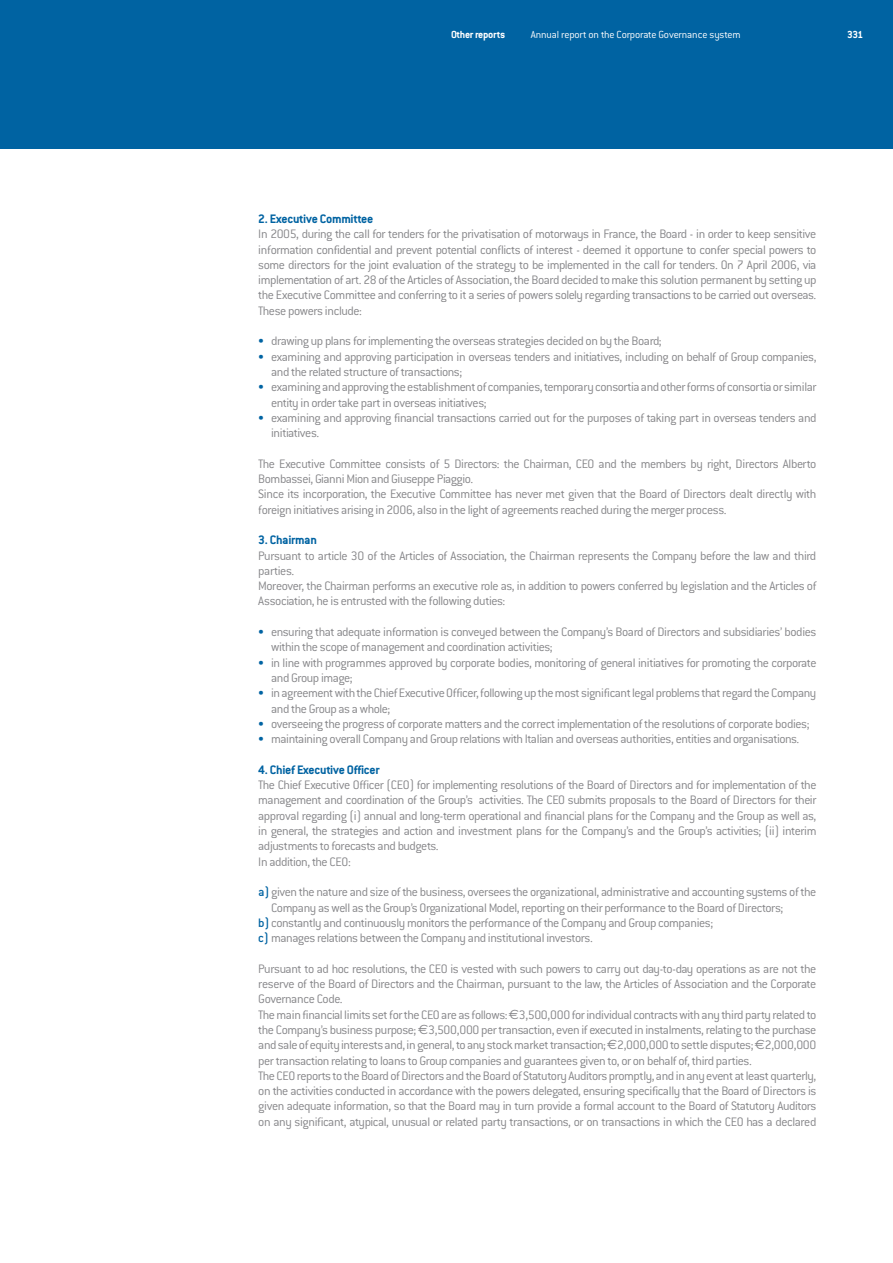
<style>
.page{position:relative;width:893px;height:1263px;background:#fff}
.page>*{position:absolute;margin:0;border:0;box-sizing:border-box;transform-origin:0 0}
.t1{font:300 13.5px/15.3px "Conduit ITC";letter-spacing:-.035em;color:#868689}
.t2{font:700 13.5px "Conduit ITC";letter-spacing:-.02em;color:#0063a2}
.t3{font:300 11.25px "Conduit ITC";letter-spacing:-.015em;color:#fff}
.t4{font:700 11.25px "Conduit ITC";color:#fff}
.s1{color:#0063a2}
.s2{font-weight:500;color:#0063a2}
.s3{font-family:"Euro Sans";font-weight:400}
</style>
<div class="page">
<div style="left:0;top:0;width:893px;height:149px;background:#0063a2"></div>
<p class="t4" style="left:451px;top:28px;width:56px">Other reports</p>
<p class="t3" style="left:531px;top:29px;width:211px">Annual report on the Corporate Governance system</p>
<p class="t4" style="left:847px;top:28px;width:18px">331</p>
<p class="t2" style="left:258px;top:211px;width:117px">2. Executive Committee</p>
<p class="t1" style="left:258px;top:226px;width:560px;text-align:justify">In 2005, during the call for tenders for the privatisation of motorways in France, the Board - in order to keep sensitive information confidential and prevent potential conflicts of interest - deemed it opportune to confer special powers to some directors for the joint evaluation of the strategy to be implemented in the call for tenders. On 7 April 2006, via implementation of art. 28 of the Articles of Association, the Board decided to make this solution permanent by setting up the Executive Committee and conferring to it a series of powers solely regarding transactions to be carried out overseas.<br>These powers include:</p>
<p class="t1" style="left:258px;top:333px;width:405px"><span class="s1">•</span> drawing up plans for implementing the overseas strategies decided on by the Board;</p>
<p class="t1" style="left:271px;top:349px;width:547px;text-indent:-13px"><span class="s1">•</span> examining and approving participation in overseas tenders and initiatives, including on behalf of Group companies, and the related structure of transactions;</p>
<p class="t1" style="left:271px;top:379px;width:547px;text-indent:-13px"><span class="s1">•</span> examining and approving the establishment of companies, temporary consortia and other forms of consortia or similar entity in order take part in overseas initiatives;</p>
<p class="t1" style="left:271px;top:410px;width:547px;text-indent:-13px"><span class="s1">•</span> examining and approving financial transactions carried out for the purposes of taking part in overseas tenders and initiatives.</p>
<p class="t1" style="left:258px;top:456px;width:560px">The Executive Committee consists of 5 Directors: the Chairman, CEO and the members by right, Directors Alberto Bombassei, Gianni Mion and Giuseppe Piaggio.<br>Since its incorporation, the Executive Committee has never met given that the Board of Directors dealt directly with foreign initiatives arising in 2006, also in the light of agreements reached during the merger process.</p>
<p class="t2" style="left:258px;top:532px;width:60px">3. Chairman</p>
<p class="t1" style="left:258px;top:548px;width:560px">Pursuant to article 30 of the Articles of Association, the Chairman represents the Company before the law and third parties.<br>Moreover, the Chairman performs an executive role as, in addition to powers conferred by legislation and the Articles of Association, he is entrusted with the following duties:</p>
<p class="t1" style="left:271px;top:624px;width:547px;text-indent:-13px"><span class="s1">•</span> ensuring that adequate information is conveyed between the Company’s Board of Directors and subsidiaries’ bodies within the scope of management and coordination activities;</p>
<p class="t1" style="left:271px;top:655px;width:547px;text-indent:-13px"><span class="s1">•</span> in line with programmes approved by corporate bodies, monitoring of general initiatives for promoting the corporate and Group image;</p>
<p class="t1" style="left:271px;top:685px;width:547px;text-indent:-13px"><span class="s1">•</span> in agreement with the Chief Executive Officer, following up the most significant legal problems that regard the Company and the Group as a whole;</p>
<p class="t1" style="left:258px;top:716px;width:553px"><span class="s1">•</span> overseeing the progress of corporate matters and the correct implementation of the resolutions of corporate bodies;</p>
<p class="t1" style="left:258px;top:731px;width:543px"><span class="s1">•</span> maintaining overall Company and Group relations with Italian and overseas authorities, entities and organisations.</p>
<p class="t2" style="left:258px;top:762px;width:123px">4. Chief Executive Officer</p>
<p class="t1" style="left:258px;top:777px;width:560px">The Chief Executive Officer (CEO) for implementing resolutions of the Board of Directors and for implementation of the management and coordination of the Group’s activities. The CEO submits proposals to the Board of Directors for their approval regarding (i) annual and long-term operational and financial plans for the Company and the Group as well as, in general, the strategies and action and investment plans for the Company’s and the Group’s activities; (ii) interim adjustments to forecasts and budgets.<br>In addition, the CEO:</p>
<p class="t1" style="left:258px;top:884px;width:560px"><span class="s2">a)</span> given the nature and size of the business, oversees the organizational, administrative and accounting systems of the</p>
<p class="t1" style="left:271px;top:900px;width:514px">Company as well as the Group’s Organizational Model, reporting on their performance to the Board of Directors;</p>
<p class="t1" style="left:258px;top:915px;width:456px"><span class="s2">b)</span> constantly and continuously monitors the performance of the Company and Group companies;</p>
<p class="t1" style="left:258px;top:930px;width:336px"><span class="s2">c)</span> manages relations between the Company and institutional investors.</p>
<p class="t1" style="left:258px;top:961px;width:560px">Pursuant to ad hoc resolutions, the CEO is vested with such powers to carry out day-to-day operations as are not the reserve of the Board of Directors and the Chairman, pursuant to the law, the Articles of Association and the Corporate Governance Code.<br>The main financial limits set for the CEO are as follows: <span class="s3">E</span>3,500,000 for individual contracts with any third party related to the Company’s business purpose; <span class="s3">E</span>3,500,000 per transaction, even if executed in instalments, relating to the purchase and sale of equity interests and, in general, to any stock market transaction; <span class="s3">E</span>2,000,000 to settle disputes; <span class="s3">E</span>2,000,000 per transaction relating to loans to Group companies and guarantees given to, or on behalf of, third parties.<br>The CEO reports to the Board of Directors and the Board of Statutory Auditors promptly, and in any event at least quarterly, on the activities conducted in accordance with the powers delegated, ensuring specifically that the Board of Directors is given adequate information, so that the Board may in turn provide a formal account to the Board of Statutory Auditors on any significant, atypical, unusual or related party transactions, or on transactions in which the CEO has a declared</p>
</div>
